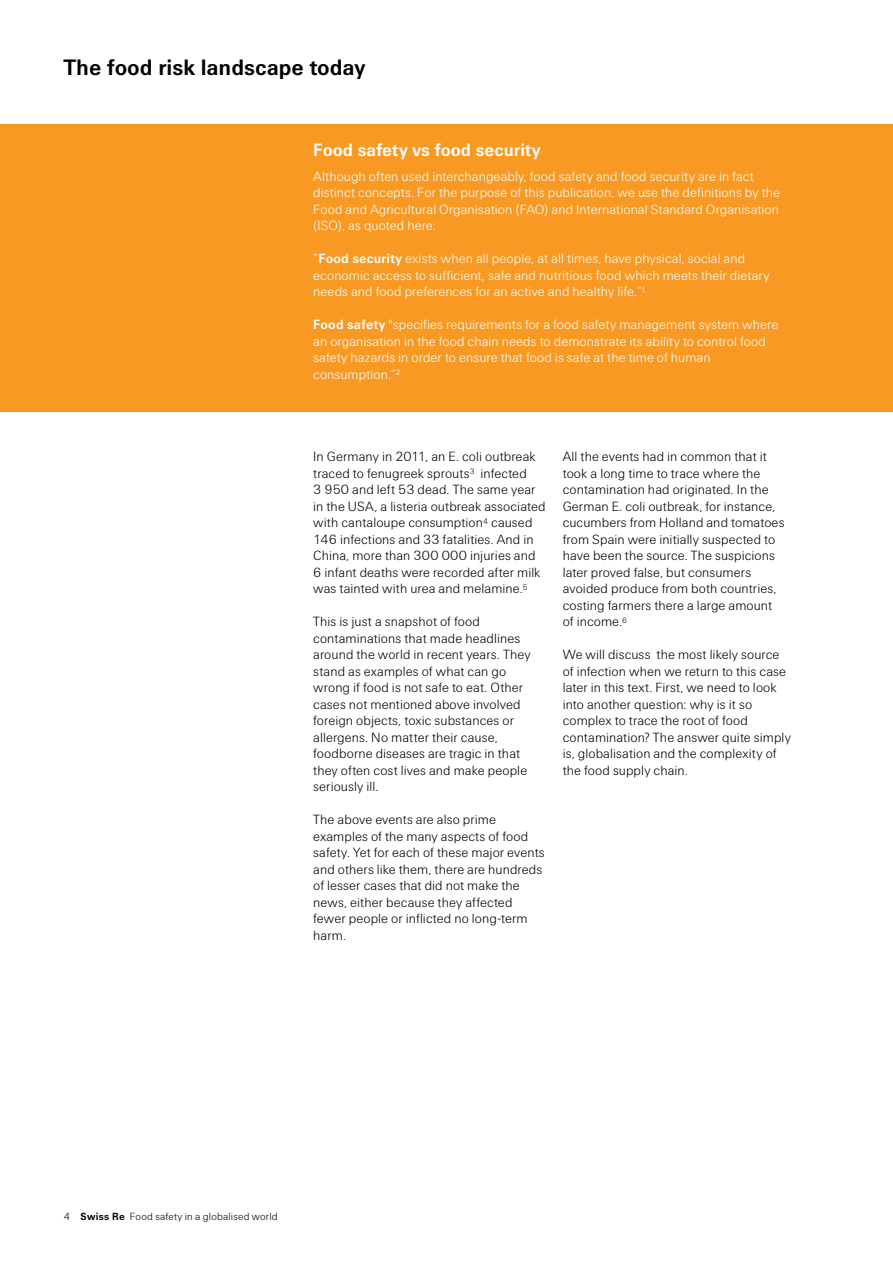
<style>
.page{position:relative;width:893px;height:1263px;background:#fff}
.page>*{position:absolute;margin:0;border:0;box-sizing:border-box;transform-origin:0 0}
.t1{font:700 22.5px "Swiss Re Sans OT";color:#000}
.t2{font:700 18px "Swiss Re Sans OT";color:#fff}
.t3{font:300 13.5px/16.5px "Swiss Re Sans OT";letter-spacing:.005em;color:#000}
.t4{font:300 13.5px/16.5px "Swiss Re Sans OT";letter-spacing:.005em;color:#fff}
.t5{font:300 10.5px "Swiss Re Sans OT";letter-spacing:.015em;color:#000}
.s1{font-weight:700}
</style>
<div class="page">
<div style="left:0;top:124px;width:893px;height:288px;background:#f89923"></div>
<h1 class="t1" style="left:64px;top:54px;width:303px">The food risk landscape today</h1>
<h2 class="t2" style="left:313px;top:139px;width:229px">Food safety vs food security</h2>
<p class="t4" style="left:313px;top:168px;width:468px">Although often used interchangeably, food safety and food security are in fact distinct concepts. For the purpose of this publication, we use the definitions by the Food and Agricultural Organisation (FAO) and International Standard Organisation (ISO), as quoted here:</p>
<p class="t4" style="left:313px;top:251px;width:458px">“<span class="s1">Food security</span> exists when all people, at all times, have physical, social and economic access to sufficient, safe and nutritious food which meets their dietary needs and food preferences for an active and healthy life.“<sup>1</sup></p>
<p class="t4" style="left:313px;top:317px;width:467px"><span class="s1">Food safety</span> "specifies requirements for a food safety management system where an organisation in the food chain needs to demonstrate its ability to control food safety hazards in order to ensure that food is safe at the time of human consumption.“<sup>2</sup></p>
<p class="t3" style="left:313px;top:449px;width:234px">In Germany in 2011, an E. coli outbreak traced to fenugreek sprouts<sup>3</sup> infected<br>3 950 and left 53 dead. The same year in the USA, a listeria outbreak associated with cantaloupe consumption<sup>4</sup> caused 146 infections and 33 fatalities. And in China, more than 300 000 injuries and 6 infant deaths were recorded after milk was tainted with urea and melamine.<sup>5</sup></p>
<p class="t3" style="left:313px;top:614px;width:219px">This is just a snapshot of food contaminations that made headlines around the world in recent years. They stand as examples of what can go wrong if food is not safe to eat. Other cases not mentioned above involved foreign objects, toxic substances or allergens. No matter their cause, foodborne diseases are tragic in that they often cost lives and make people seriously ill.</p>
<p class="t3" style="left:313px;top:812px;width:233px">The above events are also prime examples of the many aspects of food safety. Yet for each of these major events and others like them, there are hundreds of lesser cases that did not make the news, either because they affected fewer people or inflicted no long-term harm.</p>
<p class="t3" style="left:563px;top:449px;width:223px">All the events had in common that it took a long time to trace where the contamination had originated. In the German E. coli outbreak, for instance, cucumbers from Holland and tomatoes from Spain were initially suspected to have been the source. The suspicions later proved false, but consumers avoided produce from both countries, costing farmers there a large amount of income.<sup>6</sup></p>
<p class="t3" style="left:563px;top:647px;width:230px">We will discuss the most likely source of infection when we return to this case later in this text. First, we need to look into another question: why is it so complex to trace the root of food contamination? The answer quite simply is, globalisation and the complexity of the food supply chain.</p>
<p class="t5" style="left:64px;top:1211px;width:215px">4 <span class="s1">Swiss Re</span> Food safety in a globalised world</p>
</div>
